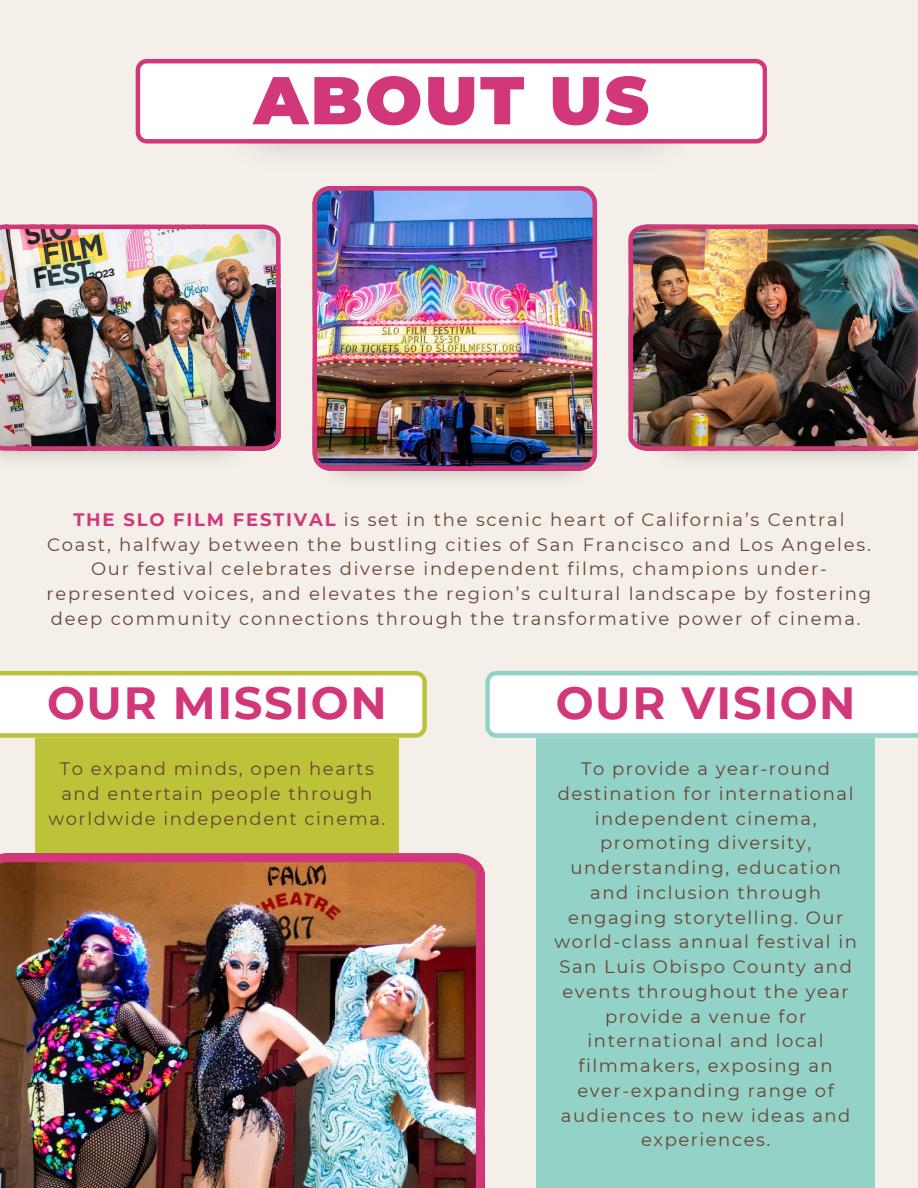
<style>
.page{position:relative;width:918px;height:1188px;background:#f4efe9}
.page>*{position:absolute;margin:0;border:0;box-sizing:border-box;transform-origin:0 0}
.t1{font:900 67.5px "Montserrat";letter-spacing:.035em;color:#d2377a}
.t2{font:700 45px "Montserrat";letter-spacing:.035em;color:#d2377a}
.t3{font:18px/24.8px "Montserrat";letter-spacing:.085em;color:#684433;text-align:center}
.s1{font-weight:700;color:#d2377a}
</style>
<div class="page">
<svg style="left:136px;top:59px;width:631px;height:84px;background:#f9e8f0"></svg>
<div style="left:35px;top:704px;width:364px;height:282px;background:#bcc339"></div>
<svg style="left:0;top:671px;width:427px;height:67px;background:#f5f6e4"></svg>
<div style="left:536px;top:711px;width:339px;height:477px;background:#92d2c7"></div>
<svg style="left:485px;top:671px;width:433px;height:67px;background:#eff8f6"></svg>
<img style="left:0;top:853px;width:485px;height:335px">
<img style="left:0;top:225px;width:280px;height:226px">
<img style="left:629px;top:225px;width:289px;height:226px">
<img style="left:313px;top:186px;width:284px;height:285px">
<h1 class="t1" style="left:254px;top:59px;width:397px">ABOUT US</h1>
<h2 class="t3" style="left:47px;top:507px;width:826px"><span class="s1">THE SLO FILM FESTIVAL</span> is set in the scenic heart of California’s Central Coast, halfway between the bustling cities of San Francisco and Los Angeles.<br>Our festival celebrates diverse independent films, champions under&shy;represented voices, and elevates the region’s cultural landscape by fostering deep community connections through the transformative power of cinema.</h2>
<p class="t2" style="left:47px;top:675px;width:341px">OUR MISSION</p>
<p class="t3" style="left:48px;top:756px;width:338px">To expand minds, open hearts and entertain people through worldwide independent cinema.</p>
<p class="t2" style="left:556px;top:675px;width:301px">OUR VISION</p>
<p class="t3" style="left:554px;top:756px;width:304px">To provide a year-round destination for international independent cinema, promoting diversity, understanding, education and inclusion through engaging storytelling. Our world-class annual festival in<br>San Luis Obispo County and events throughout the year provide a venue for international and local filmmakers, exposing an ever-expanding range of audiences to new ideas and experiences.</p>
</div>
